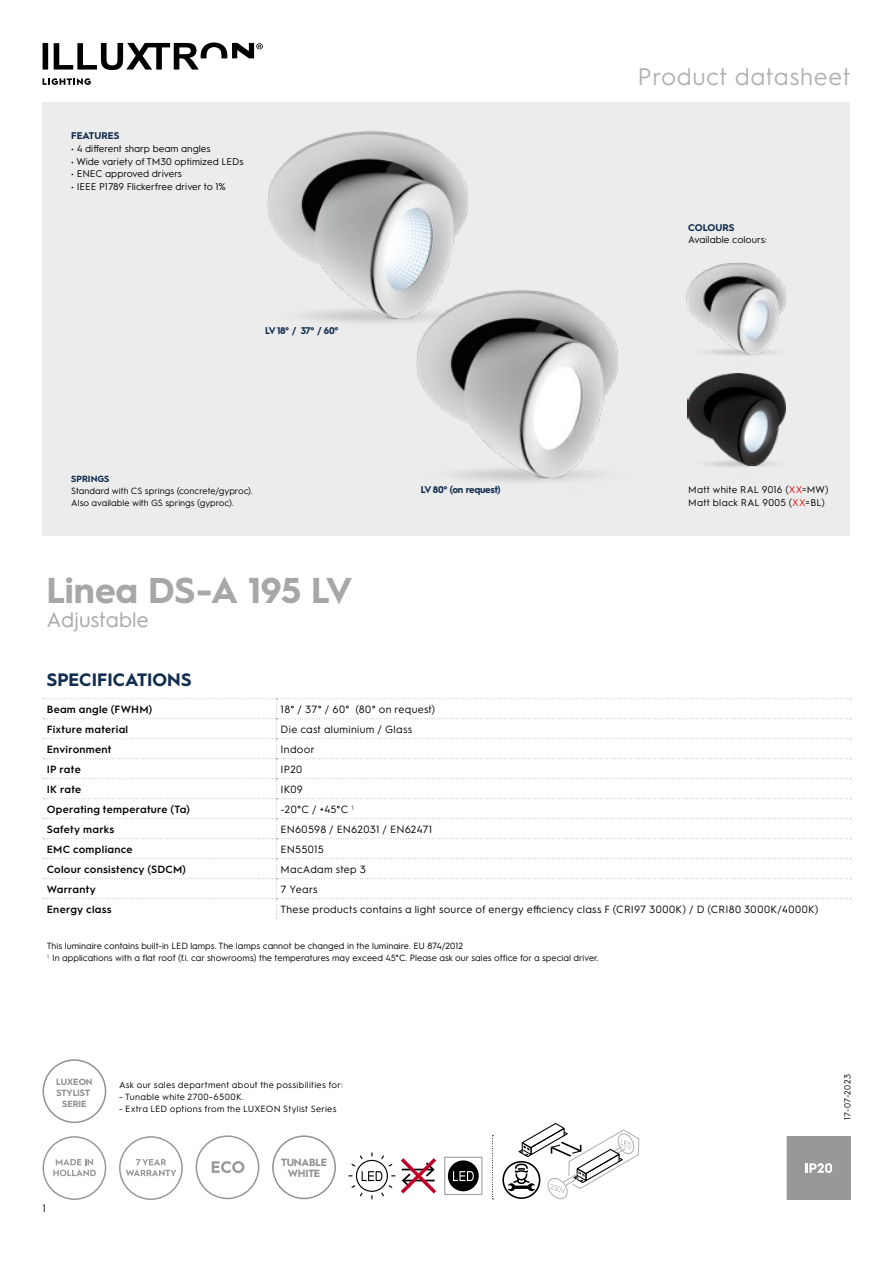
<style>
.page{position:relative;width:893px;height:1263px;background:#fff}
.page>*{position:absolute;margin:0;border:0;box-sizing:border-box;transform-origin:0 0}
.t1{font:700 36px "Hurme Geometric Sans 1";color:#a7a7a8}
.t2{font:24px "Hurme Geometric Sans 1";letter-spacing:.025em;color:#b1b2b3}
.t3{font:21px "Hurme Geometric Sans 1";letter-spacing:.005em;color:#a7a7a8}
.t4{font:700 18px "Hurme Geometric Sans 1";letter-spacing:.005em;color:#112d4f}
.t5{font:10.5px "Hurme Geometric Sans 1";letter-spacing:.025em;color:#000}
.t6{font:600 10.5px "Hurme Geometric Sans 1";letter-spacing:.025em;color:#000}
.t7{font:700 10.5px/11.2px "Hurme Geometric Sans 1";letter-spacing:-.025em;color:#939190;text-align:center}
.t8{font:9.75px "Hurme Geometric Sans 1";color:#000}
.t9{font:9.75px/13.5px "Hurme Geometric Sans 1";letter-spacing:.03em;color:#000}
.t10{font:700 9.75px "Hurme Geometric Sans 1";letter-spacing:-.02em;color:#112d4f}
.t11{font:700 9.75px "Hurme Geometric Sans 1";color:#112d4f}
.t12{font:9px/12px "Hurme Geometric Sans 1";color:#000}
.t13{font:9px "Hurme Geometric Sans 1";letter-spacing:.03em;color:#000}
.t14{font:9px "Hurme Geometric Sans 1";letter-spacing:.025em;color:#000}
.t15{font:9px "Hurme Geometric Sans 1";letter-spacing:.035em;color:#000}
.t16{font:700 9px/10.8px "Hurme Geometric Sans 1";letter-spacing:-.005em;color:#939190;text-align:center}
.t17{font:700 9px "Hurme Geometric Sans 1";color:#112d4f}
.t18{font:8.7px "Hurme Geometric Sans 1";letter-spacing:.035em;color:#000}
.s1{color:#e3000b}
.s2{font-family:"Helvetica Neue LT Std";font-weight:100;font-stretch:condensed}
</style>
<div class="page">
<div style="left:43px;top:102px;width:807px;height:434px;background:#ececec"></div>
<svg style="left:43px;top:43px;width:220px;height:27px"></svg>
<svg style="left:43px;top:78px;width:48px;height:7px"></svg>
<svg style="left:53px;top:1159px;width:43px;height:17px"></svg>
<div style="left:43px;top:1136px;width:63px;height:64px;border:2px solid #989898;border-radius:50%"></div>
<svg style="left:212px;top:1161px;width:32px;height:12px"></svg>
<div style="left:196px;top:1135px;width:63px;height:64px;border:2px solid #989898;border-radius:50%"></div>
<svg style="left:126px;top:1159px;width:50px;height:17px"></svg>
<div style="left:119px;top:1136px;width:64px;height:64px;border:2px solid #989898;border-radius:50%"></div>
<div style="left:787px;top:1136px;width:63px;height:64px;background:#989898"></div>
<svg style="left:43px;top:698px;width:808px;height:221px"></svg>
<div style="left:444px;top:1157px;width:38px;height:38px;border:1px solid #a2a3a5"></div>
<div style="left:448px;top:1160px;width:31px;height:31px;background:#000;border-radius:50%"></div>
<svg style="left:453px;top:1171px;width:21px;height:10px"></svg>
<svg style="left:349px;top:1152px;width:88px;height:47px"></svg>
<svg style="left:503px;top:1162px;width:37px;height:36px"></svg>
<div style="left:502px;top:1161px;width:38px;height:38px;border:2px solid #000;border-radius:50%"></div>
<svg style="left:508px;top:1123px;width:131px;height:76px"></svg>
<img style="left:267px;top:131px;width:201px;height:189px">
<img style="left:722px;top:354px;width:42px;height:2px">
<img style="left:686px;top:262px;width:100px;height:92px">
<img style="left:712px;top:465px;width:10px;height:2px">
<img style="left:722px;top:465px;width:47px;height:2px">
<img style="left:688px;top:374px;width:97px;height:91px">
<div style="left:272px;top:1135px;width:64px;height:64px;border:2px solid #939190;border-radius:50%"></div>
<img style="left:412px;top:280px;width:206px;height:199px">
<div style="left:43px;top:1059px;width:63px;height:64px;border:2px solid #939190;border-radius:50%"></div>
<svg style="left:492px;top:1135px;width:1px;height:64px"></svg>
<p class="t11" style="left:71px;top:129px;width:50px">FEATURES</p>
<p class="t8" style="left:71px;top:142px;width:141px">• 4 different sharp beam angles</p>
<p class="t8" style="left:71px;top:154px;width:174px">• Wide variety of TM30 optimized LEDs</p>
<p class="t8" style="left:71px;top:167px;width:112px">• ENEC approved drivers</p>
<p class="t8" style="left:71px;top:180px;width:156px">• IEEE P1789 Flickerfree driver to 1%</p>
<p class="t10" style="left:265px;top:324px;width:75px">LV 18° / 37° / 60°</p>
<p class="t17" style="left:71px;top:473px;width:40px">SPRINGS</p>
<p class="t12" style="left:71px;top:484px;width:183px">Standard with CS springs (concrete/gyproc).<br>Also available with GS springs (gyproc).</p>
<h1 class="t1" style="left:46px;top:565px;width:308px">Linea DS-A 195 LV</h1>
<h3 class="t3" style="left:46px;top:605px;width:104px">Adjustable</h3>
<p class="t10" style="left:421px;top:483px;width:81px">LV 80° (on request)</p>
<h2 class="t2" style="left:637px;top:60px;width:215px">Product datasheet</h2>
<p class="t11" style="left:688px;top:220px;width:48px">COLOURS</p>
<p class="t8" style="left:688px;top:233px;width:80px">Available colours:</p>
<p class="t9" style="left:688px;top:482px;width:142px">Matt white RAL 9016 (<span class="s1">XX</span>=MW)<br>Matt black RAL 9005 (<span class="s1">XX</span>=BL)</p>
<h3 class="t4" style="left:47px;top:667px;width:146px">SPECIFICATIONS</h3>
<p class="t6" style="left:47px;top:702px;width:107px">Beam angle (FWHM)</p>
<p class="t5" style="left:281px;top:702px;width:156px">18° / 37° / 60° (80° on request)</p>
<p class="t6" style="left:47px;top:722px;width:83px">Fixture material</p>
<p class="t5" style="left:281px;top:722px;width:133px">Die cast aluminium / Glass</p>
<p class="t6" style="left:47px;top:742px;width:66px">Environment</p>
<p class="t5" style="left:281px;top:742px;width:36px">Indoor</p>
<p class="t6" style="left:47px;top:762px;width:36px">IP rate</p>
<p class="t5" style="left:281px;top:762px;width:23px">IP20</p>
<p class="t6" style="left:47px;top:782px;width:36px">IK rate</p>
<p class="t5" style="left:281px;top:782px;width:24px">IK09</p>
<p class="t6" style="left:47px;top:802px;width:145px">Operating temperature (Ta)</p>
<p class="t5" style="left:281px;top:802px;width:75px">-20°C / +45°C <span class="s2">1</span></p>
<p class="t6" style="left:47px;top:822px;width:69px">Safety marks</p>
<p class="t5" style="left:281px;top:822px;width:153px">EN60598 / EN62031 / EN62471</p>
<p class="t6" style="left:47px;top:842px;width:87px">EMC compliance</p>
<p class="t5" style="left:281px;top:842px;width:45px">EN55015</p>
<p class="t6" style="left:47px;top:862px;width:141px">Colour consistency (SDCM)</p>
<p class="t5" style="left:281px;top:862px;width:87px">MacAdam step 3</p>
<p class="t6" style="left:47px;top:882px;width:51px">Warranty</p>
<p class="t5" style="left:281px;top:882px;width:38px">7 Years</p>
<p class="t6" style="left:47px;top:902px;width:67px">Energy class</p>
<p class="t5" style="left:281px;top:902px;width:539px">These products contains a light source of energy efficiency class F (CRI97 3000K) / D (CRI80 3000K/4000K)</p>
<p class="t12" style="left:47px;top:939px;width:554px">This luminaire contains built-in LED lamps. The lamps cannot be changed in the luminaire. EU 874/2012<br><span class="s2">1</span> In applications with a flat roof (f.i. car showrooms) the temperatures may exceed 45°C. Please ask our sales office for a special driver.</p>
<p class="t16" style="left:56px;top:1076px;width:38px">LUXEON<br>STYLIST<br>SERIE</p>
<p class="t5" style="left:43px;top:1201px;width:5px">1</p>
<p class="t13" style="left:119px;top:1078px;width:225px">Ask our sales department about the possibilities for:</p>
<p class="t15" style="left:119px;top:1090px;width:126px">- Tunable white 2700-6500K.</p>
<p class="t14" style="left:119px;top:1102px;width:219px">- Extra LED options from the LUXEON Stylist Series</p>
<p class="t7" style="left:281px;top:1156px;width:47px">TUNABLE<br>WHITE</p>
<p class="t18" style="left:841px;top:1120px;width:47px;rotate:-90deg">17-07-2023</p>
</div>
